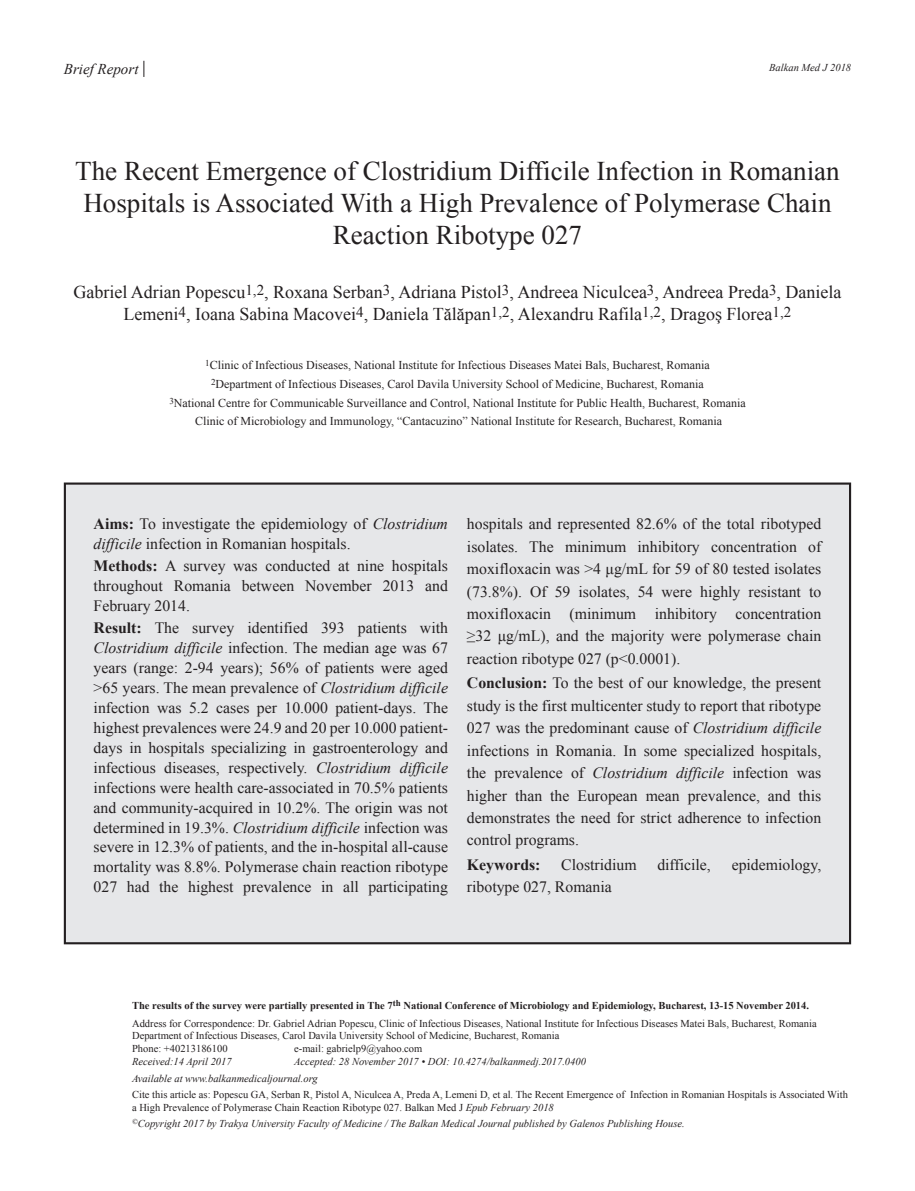
<style>
.page{position:relative;width:915px;height:1191px;background:#fff}
.page>*{position:absolute;margin:0;border:0;box-sizing:border-box;transform-origin:0 0}
.t1{font:27px/32.4px "Times New Roman";color:#231f20;text-align:center}
.t2{font:18px/21.6px "Times New Roman";color:#231f20;text-align:center}
.t3{font:15.75px/20px "Times New Roman";color:#231f20;text-align:justify}
.t4{font:700 15.75px "Times New Roman";color:#231f20}
.t5{font:italic 15px "Times New Roman";color:#231f20}
.t6{font:12px/18.6px "Times New Roman";color:#231f20;text-align:center}
.t7{font:10.5px/12.9px "Times New Roman";color:#231f20}
.t8{font:italic 10.5px/16.6px "Times New Roman";color:#231f20}
.t9{font:700 10.5px "Times New Roman";color:#231f20}
.s1{font-style:normal;color:#fff}
.s2{font-weight:700}
.s3{font-style:italic}
</style>
<div class="page">
<svg style="left:143px;top:61px;width:1px;height:16px"></svg>
<div style="left:65px;top:483px;width:784px;height:460px;background:#e6e7e9"></div>
<div style="left:64px;top:482px;width:786px;height:462px;border:2px solid #231f20"></div>
<p class="t5" style="left:64px;top:59px;width:102px">Brief Report <span class="s1">50</span></p>
<p class="t8" style="left:768px;top:59px;width:83px">Balkan Med J 2018</p>
<h1 class="t1" style="left:75px;top:154px;width:765px">The Recent Emergence of Clostridium Difficile Infection in Romanian<br>Hospitals is Associated With a High Prevalence of Polymerase Chain<br>Reaction Ribotype 027</h1>
<p class="t2" style="left:73px;top:281px;width:769px">Gabriel Adrian Popescu<sup>1,2</sup>, Roxana Serban<sup>3</sup>, Adriana Pistol<sup>3</sup>, Andreea Niculcea<sup>3</sup>, Andreea Preda<sup>3</sup>, Daniela<br>Lemeni<sup>4</sup>, Ioana Sabina Macovei<sup>4</sup>, Daniela Tălăpan<sup>1,2</sup>, Alexandru Rafila<sup>1,2</sup>, Dragoş Florea<sup>1,2</sup></p>
<p class="t6" style="left:169px;top:356px;width:577px"><sup>1</sup>Clinic of Infectious Diseases, National Institute for Infectious Diseases Matei Bals, Bucharest, Romania<br><sup>2</sup>Department of Infectious Diseases, Carol Davila University School of Medicine, Bucharest, Romania<br><sup>3</sup>National Centre for Communicable Surveillance and Control, National Institute for Public Health, Bucharest, Romania Clinic of Microbiology and Immunology, “Cantacuzino” National Institute for Research, Bucharest, Romania</p>
<p class="t3" style="left:94px;top:514px;width:356px"><span class="s2">Aims:</span> To investigate the epidemiology of <span class="s3">Clostridium difficile</span> infection in Romanian hospitals.</p>
<p class="t3" style="left:94px;top:556px;width:356px"><span class="s2">Methods:</span> A survey was conducted at nine hospitals throughout Romania between November 2013 and February 2014.</p>
<p class="t3" style="left:94px;top:617px;width:356px"><span class="s2">Result:</span> The survey identified 393 patients with <span class="s3">Clostridium difficile</span> infection. The median age was 67 years (range: 2-94 years); 56% of patients were aged &gt;65 years. The mean prevalence of <span class="s3">Clostridium difficile </span>infection was 5.2 cases per 10.000 patient-days. The highest prevalences were 24.9 and 20 per 10.000 patient&shy;days in hospitals specializing in gastroenterology and infectious diseases, respectively. <span class="s3">Clostridium difficile </span>infections were health care-associated in 70.5% patients and community-acquired in 10.2%. The origin was not determined in 19.3%. <span class="s3">Clostridium difficile</span> infection was severe in 12.3% of patients, and the in-hospital all-cause mortality was 8.8%. Polymerase chain reaction ribotype 027 had the highest prevalence in all participating</p>
<p class="t3" style="left:467px;top:512px;width:356px;line-height:22.4px">hospitals and represented 82.6% of the total ribotyped isolates. The minimum inhibitory concentration of moxifloxacin was &gt;4 μg/mL for 59 of 80 tested isolates (73.8%). Of 59 isolates, 54 were highly resistant to moxifloxacin (minimum inhibitory concentration ≥32 μg/mL), and the majority were polymerase chain reaction ribotype 027 (p&lt;0.0001).</p>
<p class="t3" style="left:467px;top:672px;width:356px;line-height:22.4px"><span class="s2">Conclusion:</span> To the best of our knowledge, the present study is the first multicenter study to report that ribotype 027 was the predominant cause of <span class="s3">Clostridium difficile </span>infections in Romania. In some specialized hospitals, the prevalence of <span class="s3">Clostridium difficile</span> infection was higher than the European mean prevalence, and this demonstrates the need for strict adherence to infection control programs.</p>
<p class="t4" style="left:467px;top:853px;width:75px">Keywords:</p>
<p class="t3" style="left:561px;top:854px;width:77px">Clostridium</p>
<p class="t3" style="left:657px;top:854px;width:55px">difficile,</p>
<p class="t3" style="left:731px;top:854px;width:91px">epidemiology,</p>
<p class="t3" style="left:467px;top:877px;width:146px">ribotype 027, Romania</p>
<p class="t9" style="left:132px;top:998px;width:678px">The results of the survey were partially presented in The 7<sup>th</sup> National Conference of Microbiology and Epidemiology, Bucharest, 13-15 November 2014.</p>
<p class="t7" style="left:132px;top:1016px;width:686px">Address for Correspondence: Dr. Gabriel Adrian Popescu, Clinic of Infectious Diseases, National Institute for Infectious Diseases Matei Bals, Bucharest, Romania<br>Department of Infectious Diseases, Carol Davila University School of Medicine, Bucharest, Romania<br>Phone: +40213186100</p>
<p class="t7" style="left:294px;top:1042px;width:130px">e-mail: gabrielp9@yahoo.com</p>
<p class="t8" style="left:132px;top:1053px;width:455px;text-indent:162px">Accepted: 28 November 2017 • DOI: 10.4274/balkanmedj.2017.0400<br>Available at www.balkanmedicaljournal.org</p>
<p class="t7" style="left:132px;top:1088px;width:717px;line-height:12px">Cite this article as: Popescu GA, Serban R, Pistol A, Niculcea A, Preda A, Lemeni D, et al. The Recent Emergence of Infection in Romanian Hospitals is Associated With a High Prevalence of Polymerase Chain Reaction Ribotype 027. Balkan Med J <span class="s3">Epub February 2018</span></p>
<p class="t8" style="left:132px;top:1115px;width:554px"><sup>©</sup>Copyright 2017 by Trakya University Faculty of Medicine / The Balkan Medical Journal published by Galenos Publishing House.</p>
<p class="t8" style="left:132px;top:1053px;width:101px">Received:14 April 2017</p>
</div>
